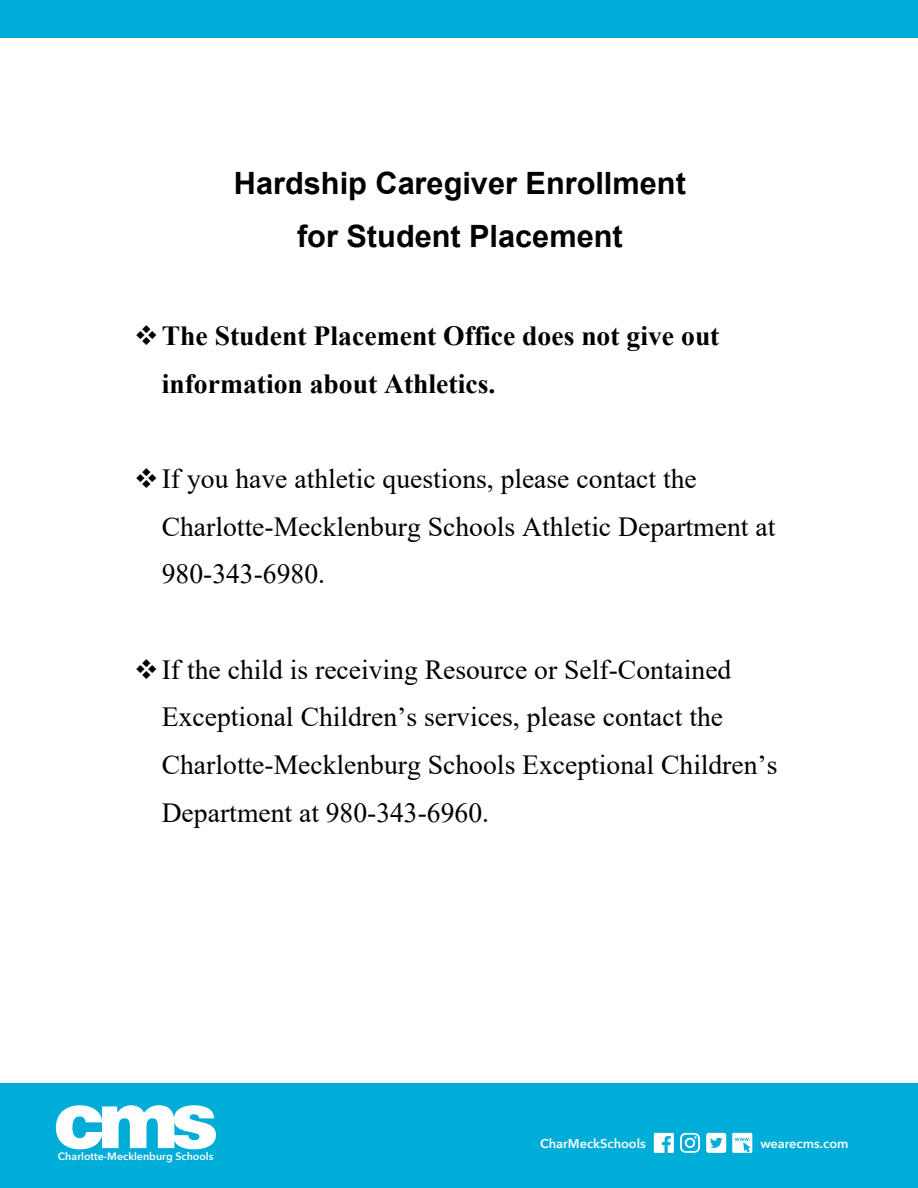
<style>
.page{position:relative;width:918px;height:1188px;background:#fff}
.page>*{position:absolute;margin:0;border:0;box-sizing:border-box;transform-origin:0 0}
.t1{font:700 30.75px/53.1px "Arial";color:#000;text-align:center}
.t2{font:27.6px/47.5px "Times New Roman";color:#000}
.t3{font:700 27.6px/47.7px "Times New Roman";color:#000}
.t4{font:600 12.75px "Avenir Next";color:#fff}
.t5{font:600 10.65px "Avenir Next";color:#fff}
</style>
<div class="page">
<div style="left:0;top:1083px;width:918px;height:105px;background:#00add8"></div>
<div style="left:0;top:0;width:918px;height:38px;background:#00add8"></div>
<svg style="left:654px;top:1133px;width:20px;height:20px"></svg>
<svg style="left:680px;top:1133px;width:20px;height:20px"></svg>
<svg style="left:706px;top:1133px;width:20px;height:20px"></svg>
<svg style="left:56px;top:1105px;width:160px;height:44px"></svg>
<svg style="left:732px;top:1133px;width:20px;height:20px"></svg>
<p class="t1" style="left:234px;top:157px;width:454px">Hardship Caregiver Enrollment for Student Placement</p>
<p class="t3" style="left:162px;top:311px;width:559px;text-indent:-28px">❖The Student Placement Office does not give out information about Athletics.</p>
<p class="t2" style="left:162px;top:454px;width:615px;text-indent:-28px">❖If you have athletic questions, please contact the<br>Charlotte-Mecklenburg Schools Athletic Department at<br>980-343-6980.</p>
<p class="t2" style="left:162px;top:645px;width:617px;text-indent:-28px">❖If the child is receiving Resource or Self-Contained Exceptional Children’s services, please contact the Charlotte-Mecklenburg Schools Exceptional Children’s Department at 980-343-6960.</p>
<p class="t5" style="left:58px;top:1147px;width:157px">Charlotte-Mecklenburg Schools</p>
<p class="t4" style="left:540px;top:1133px;width:107px">CharMeckSchools</p>
<p class="t4" style="left:760px;top:1133px;width:90px">wearecms.com</p>
</div>
